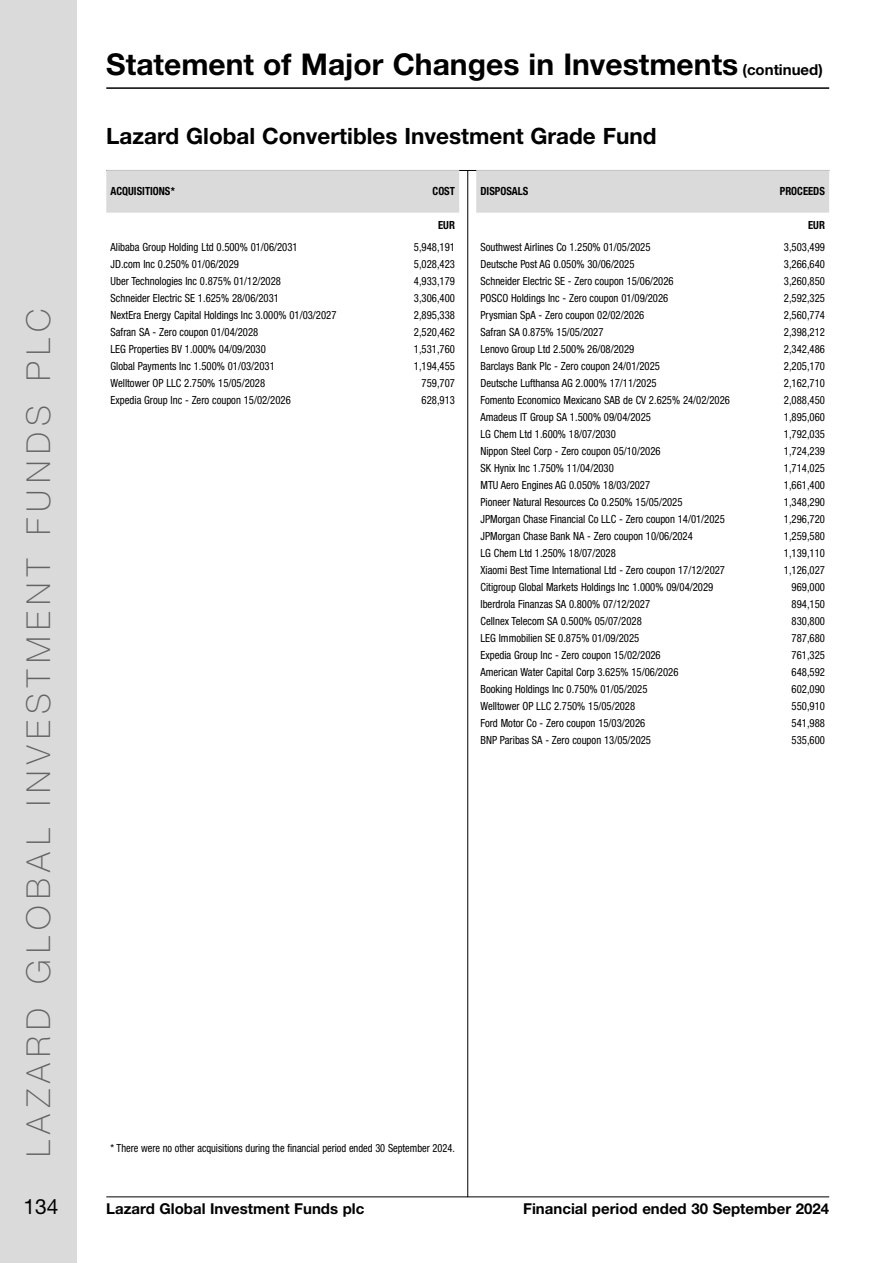
<style>
.page{position:relative;width:893px;height:1263px;background:#fff}
.page>*{position:absolute;margin:0;border:0;box-sizing:border-box;transform-origin:0 0}
.t1{font:100 33px "Helvetica Neue LT Std";letter-spacing:.2em;color:#646363}
.t2{font:700 30px "Helvetica Neue LT Std";color:#000}
.t3{font:700 22.5px "Helvetica Neue LT Std";color:#000}
.t4{font:21px "Helvetica Neue LT Std";color:#000}
.t5{font:700 15px "Helvetica Neue LT Std";color:#000}
.t6{font:condensed 11.25px "Helvetica Neue LT Std";color:#000;scale:.95 1}
.t7{font:condensed 11.25px "Helvetica Neue LT Std";color:#000;scale:.92 1}
.t8{font:700 condensed 11.25px "Helvetica Neue LT Std";color:#000;scale:.95 1}
.s1{font-size:15px}
</style>
<div class="page">
<div style="left:0;top:0;width:77px;height:1263px;background:#dadada"></div>
<hr style="left:106px;top:1196px;width:723px;height:1px;background:#000">
<hr style="left:106px;top:87px;width:723px;height:2px;background:#000">
<hr style="left:106px;top:170px;width:723px;height:1px;background:#000">
<hr style="left:467px;top:170px;width:1px;height:1027px;background:#000">
<div style="left:106px;top:170px;width:353px;height:43px;background:#dadada"></div>
<div style="left:476px;top:170px;width:353px;height:43px;background:#dadada"></div>
<h2 class="t2" style="left:106px;top:45px;width:718px">Statement of Major Changes in Investments <span class="s1">(continued)</span></h2>
<h1 class="t1" style="left:19px;top:1157px;width:849px;rotate:-90deg">LAZARD GLOBAL INVESTMENT FUNDS PLC</h1>
<h3 class="t3" style="left:106px;top:122px;width:552px">Lazard Global Convertibles Investment Grade Fund</h3>
<p class="t8" style="left:111px;top:185px;width:69px">ACQUISITIONS*</p>
<p class="t8" style="left:433px;top:185px;width:25px">COST</p>
<p class="t8" style="left:438px;top:219px;width:19px">EUR</p>
<p class="t6" style="left:111px;top:240px;width:198px">Alibaba Group Holding Ltd 0.500% 01/06/2031</p>
<p class="t6" style="left:414px;top:240px;width:45px">5,948,191</p>
<p class="t6" style="left:111px;top:257px;width:137px">JD.com Inc 0.250% 01/06/2029</p>
<p class="t6" style="left:414px;top:257px;width:45px">5,028,423</p>
<p class="t6" style="left:111px;top:274px;width:181px">Uber Technologies Inc 0.875% 01/12/2028</p>
<p class="t6" style="left:414px;top:274px;width:45px">4,933,179</p>
<p class="t6" style="left:111px;top:291px;width:179px">Schneider Electric SE 1.625% 28/06/2031</p>
<p class="t6" style="left:414px;top:291px;width:45px">3,306,400</p>
<p class="t6" style="left:111px;top:308px;width:239px">NextEra Energy Capital Holdings Inc 3.000% 01/03/2027</p>
<p class="t6" style="left:414px;top:308px;width:45px">2,895,338</p>
<p class="t6" style="left:111px;top:325px;width:157px">Safran SA - Zero coupon 01/04/2028</p>
<p class="t6" style="left:414px;top:325px;width:45px">2,520,462</p>
<p class="t6" style="left:111px;top:342px;width:165px">LEG Properties BV 1.000% 04/09/2030</p>
<p class="t6" style="left:414px;top:342px;width:45px">1,531,760</p>
<p class="t6" style="left:111px;top:359px;width:174px">Global Payments Inc 1.500% 01/03/2031</p>
<p class="t6" style="left:414px;top:359px;width:45px">1,194,455</p>
<p class="t6" style="left:111px;top:376px;width:164px">Welltower OP LLC 2.750% 15/05/2028</p>
<p class="t6" style="left:422px;top:376px;width:37px">759,707</p>
<p class="t6" style="left:111px;top:393px;width:191px">Expedia Group Inc - Zero coupon 15/02/2026</p>
<p class="t6" style="left:422px;top:393px;width:37px">628,913</p>
<p class="t8" style="left:480px;top:185px;width:52px">DISPOSALS</p>
<p class="t8" style="left:780px;top:185px;width:49px">PROCEEDS</p>
<p class="t8" style="left:808px;top:219px;width:19px">EUR</p>
<p class="t6" style="left:480px;top:240px;width:180px">Southwest Airlines Co 1.250% 01/05/2025</p>
<p class="t6" style="left:784px;top:240px;width:45px">3,503,499</p>
<p class="t6" style="left:480px;top:257px;width:164px">Deutsche Post AG 0.050% 30/06/2025</p>
<p class="t6" style="left:784px;top:257px;width:45px">3,266,640</p>
<p class="t6" style="left:480px;top:274px;width:205px">Schneider Electric SE - Zero coupon 15/06/2026</p>
<p class="t6" style="left:784px;top:274px;width:45px">3,260,850</p>
<p class="t6" style="left:480px;top:291px;width:199px">POSCO Holdings Inc - Zero coupon 01/09/2026</p>
<p class="t6" style="left:784px;top:291px;width:45px">2,592,325</p>
<p class="t6" style="left:480px;top:308px;width:174px">Prysmian SpA - Zero coupon 02/02/2026</p>
<p class="t6" style="left:784px;top:308px;width:45px">2,560,774</p>
<p class="t6" style="left:480px;top:325px;width:131px">Safran SA 0.875% 15/05/2027</p>
<p class="t6" style="left:784px;top:325px;width:45px">2,398,212</p>
<p class="t6" style="left:480px;top:342px;width:163px">Lenovo Group Ltd 2.500% 26/08/2029</p>
<p class="t6" style="left:784px;top:342px;width:45px">2,342,486</p>
<p class="t6" style="left:480px;top:359px;width:190px">Barclays Bank Plc - Zero coupon 24/01/2025</p>
<p class="t6" style="left:784px;top:359px;width:45px">2,205,170</p>
<p class="t6" style="left:480px;top:376px;width:187px">Deutsche Lufthansa AG 2.000% 17/11/2025</p>
<p class="t6" style="left:784px;top:376px;width:45px">2,162,710</p>
<p class="t6" style="left:480px;top:393px;width:264px">Fomento Economico Mexicano SAB de CV 2.625% 24/02/2026</p>
<p class="t6" style="left:784px;top:393px;width:45px">2,088,450</p>
<p class="t6" style="left:480px;top:410px;width:181px">Amadeus IT Group SA 1.500% 09/04/2025</p>
<p class="t6" style="left:784px;top:410px;width:45px">1,895,060</p>
<p class="t6" style="left:480px;top:427px;width:144px">LG Chem Ltd 1.600% 18/07/2030</p>
<p class="t6" style="left:784px;top:427px;width:45px">1,792,035</p>
<p class="t6" style="left:480px;top:444px;width:191px">Nippon Steel Corp - Zero coupon 05/10/2026</p>
<p class="t6" style="left:784px;top:444px;width:45px">1,724,239</p>
<p class="t6" style="left:480px;top:461px;width:142px">SK Hynix Inc 1.750% 11/04/2030</p>
<p class="t6" style="left:784px;top:461px;width:45px">1,714,025</p>
<p class="t6" style="left:480px;top:478px;width:180px">MTU Aero Engines AG 0.050% 18/03/2027</p>
<p class="t6" style="left:784px;top:478px;width:45px">1,661,400</p>
<p class="t6" style="left:480px;top:495px;width:214px">Pioneer Natural Resources Co 0.250% 15/05/2025</p>
<p class="t6" style="left:784px;top:495px;width:45px">1,348,290</p>
<p class="t6" style="left:480px;top:512px;width:259px">JPMorgan Chase Financial Co LLC - Zero coupon 14/01/2025</p>
<p class="t6" style="left:784px;top:512px;width:45px">1,296,720</p>
<p class="t6" style="left:480px;top:529px;width:225px">JPMorgan Chase Bank NA - Zero coupon 10/06/2024</p>
<p class="t6" style="left:784px;top:529px;width:45px">1,259,580</p>
<p class="t6" style="left:480px;top:546px;width:144px">LG Chem Ltd 1.250% 18/07/2028</p>
<p class="t6" style="left:784px;top:546px;width:45px">1,139,110</p>
<p class="t6" style="left:480px;top:563px;width:259px">Xiaomi Best Time International Ltd - Zero coupon 17/12/2027</p>
<p class="t6" style="left:784px;top:563px;width:45px">1,126,027</p>
<p class="t6" style="left:480px;top:580px;width:247px">Citigroup Global Markets Holdings Inc 1.000% 09/04/2029</p>
<p class="t6" style="left:792px;top:580px;width:37px">969,000</p>
<p class="t6" style="left:480px;top:597px;width:180px">Iberdrola Finanzas SA 0.800% 07/12/2027</p>
<p class="t6" style="left:792px;top:597px;width:37px">894,150</p>
<p class="t6" style="left:480px;top:614px;width:171px">Cellnex Telecom SA 0.500% 05/07/2028</p>
<p class="t6" style="left:792px;top:614px;width:37px">830,800</p>
<p class="t6" style="left:480px;top:631px;width:169px">LEG Immobilien SE 0.875% 01/09/2025</p>
<p class="t6" style="left:792px;top:631px;width:37px">787,680</p>
<p class="t6" style="left:480px;top:648px;width:191px">Expedia Group Inc - Zero coupon 15/02/2026</p>
<p class="t6" style="left:792px;top:648px;width:37px">761,325</p>
<p class="t6" style="left:480px;top:665px;width:210px">American Water Capital Corp 3.625% 15/06/2026</p>
<p class="t6" style="left:792px;top:665px;width:37px">648,592</p>
<p class="t6" style="left:480px;top:682px;width:177px">Booking Holdings Inc 0.750% 01/05/2025</p>
<p class="t6" style="left:792px;top:682px;width:37px">602,090</p>
<p class="t6" style="left:480px;top:699px;width:164px">Welltower OP LLC 2.750% 15/05/2028</p>
<p class="t6" style="left:792px;top:699px;width:37px">550,910</p>
<p class="t6" style="left:480px;top:716px;width:175px">Ford Motor Co - Zero coupon 15/03/2026</p>
<p class="t6" style="left:792px;top:716px;width:37px">541,988</p>
<p class="t6" style="left:480px;top:733px;width:181px">BNP Paribas SA - Zero coupon 13/05/2025</p>
<p class="t6" style="left:792px;top:733px;width:37px">535,600</p>
<p class="t7" style="left:111px;top:1142px;width:376px">* There were no other acquisitions during the financial period ended 30 September 2024.</p>
<h3 class="t4" style="left:24px;top:1194px;width:37px">134</h3>
<h3 class="t5" style="left:106px;top:1199px;width:260px">Lazard Global Investment Funds plc</h3>
<h3 class="t5" style="left:523px;top:1199px;width:307px">Financial period ended 30 September 2024</h3>
</div>
